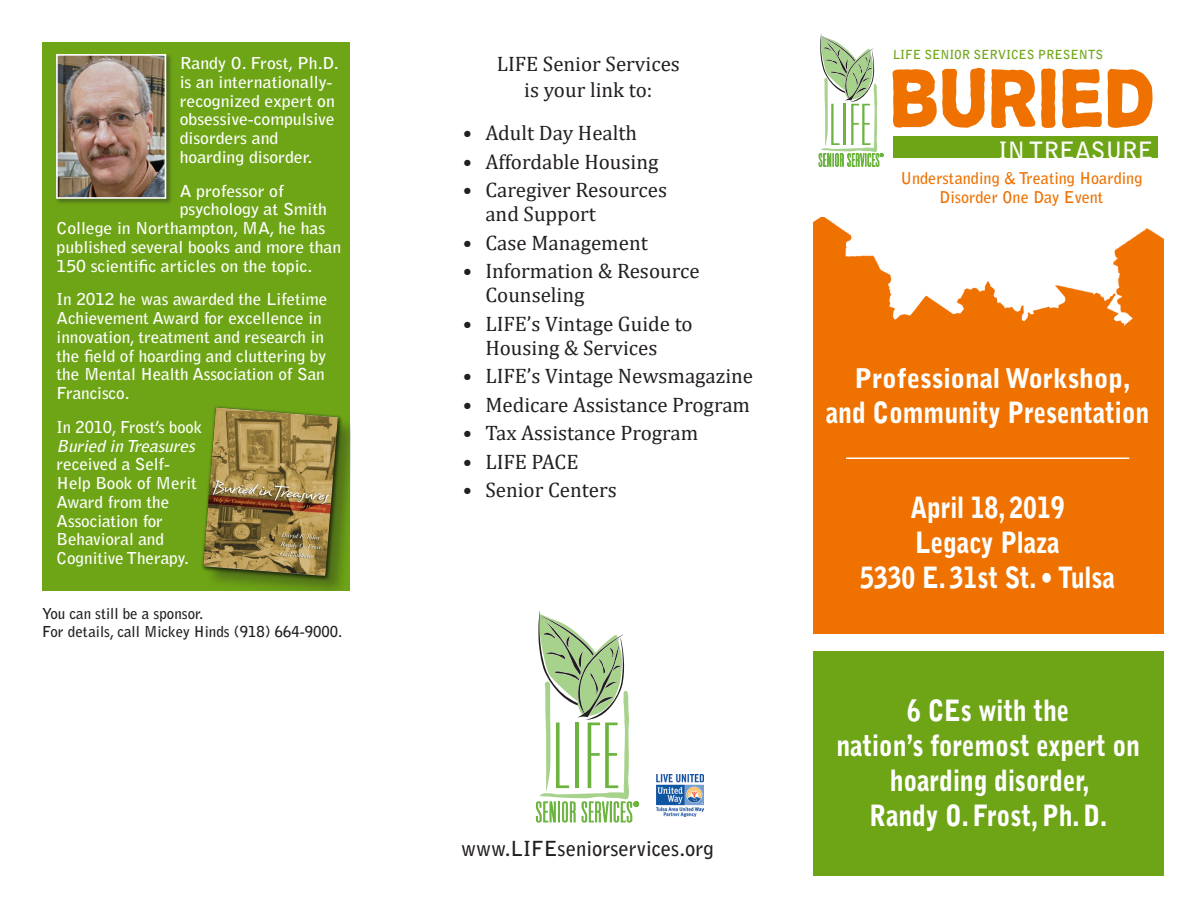
<style>
.page{position:relative;width:1188px;height:918px;background:#fff}
.page>*{position:absolute;margin:0;border:0;box-sizing:border-box;transform-origin:0 0}
.t1{font:73.2px "Propaganda";color:#ef7100;scale:.88 1}
.t2{font:900 29.1px/35px "Bell Gothic Std";letter-spacing:-.005em;color:#fff;text-align:center;scale:.86 1}
.t3{font:900 27px "Bell Gothic Std";letter-spacing:-.005em;color:#fff}
.t4{font:700 23.7px "Bell Gothic Std";color:#fff}
.t5{font:21px/24px "Cambria";color:#231f20}
.t6{font:700 20.7px "Bell Gothic Std";color:#231f20}
.t7{font:700 16.35px/18.8px "Bell Gothic Std";letter-spacing:-.005em;color:#fff;scale:1.09 1}
.t8{font:700 16.35px/18.8px "Bell Gothic Std";letter-spacing:-.005em;color:#fff;scale:1.05 1}
.t9{font:700 16.35px/18.8px "Bell Gothic Std";letter-spacing:-.005em;color:#fff}
.t10{font:700 16.2px/19.4px "Bell Gothic Std";color:#ef7100;text-align:center}
.t11{font:700 15px/18px "Bell Gothic Std";color:#231f20}
.t12{font:700 12.45px "Bell Gothic Std";color:#6ea516}
.s1{font-style:italic}
</style>
<div class="page">
<div style="left:813px;top:652px;width:350px;height:224px;background:#6ea516"></div>
<img style="left:813px;top:217px;width:350px;height:416px">
<hr style="left:846px;top:458px;width:283px;height:1px;background:#fff">
<div style="left:42px;top:42px;width:308px;height:549px;background:#6ea516"></div>
<div style="left:56px;top:54px;width:117px;height:151px;background:#231f20;opacity:.39"></div>
<img style="left:59px;top:57px;width:104px;height:139px">
<div style="left:56px;top:54px;width:110px;height:145px;border:2px solid #fff"></div>
<img style="left:656px;top:774px;width:48px;height:43px">
<img style="left:202px;top:406px;width:149px;height:185px">
<div style="left:894px;top:136px;width:264px;height:22px;background:#6ea516"></div>
<svg style="left:819px;top:33px;width:65px;height:134px"></svg>
<svg style="left:536px;top:611px;width:103px;height:212px"></svg>
<p class="t7" style="left:180px;top:54px;width:147px">Randy O. Frost, Ph.D. is an internationally&shy;recognized expert on obsessive-compulsive disorders and hoarding disorder.</p>
<p class="t7" style="left:180px;top:181px;width:97px">A professor of</p>
<p class="t7" style="left:180px;top:200px;width:137px">psychology at Smith</p>
<p class="t7" style="left:57px;top:219px;width:248px">College in Northampton, MA, he has</p>
<p class="t7" style="left:57px;top:238px;width:263px">published several books and more than</p>
<p class="t7" style="left:57px;top:256px;width:236px">150 scientific articles on the topic.</p>
<p class="t8" style="left:57px;top:290px;width:259px">In 2012 he was awarded the Lifetime<br>Achievement Award for excellence in innovation, treatment and research in the field of hoarding and cluttering by the Mental Health Association of San<br>Francisco.</p>
<p class="t9" style="left:57px;top:418px;width:147px">In 2010, Frost’s book<br><span class="s1">Buried in Treasures </span>received a Self-<br>Help Book of Merit<br>Award from the<br>Association for<br>Behavioral and<br>Cognitive Therapy.</p>
<p class="t11" style="left:42px;top:604px;width:302px">You can still be a sponsor.<br>For details, call Mickey Hinds (918) 664-9000.</p>
<p class="t5" style="left:497px;top:52px;width:185px">LIFE Senior Services</p>
<p class="t5" style="left:524px;top:77px;width:130px">is your link to:</p>
<p class="t5" style="left:463px;top:121px;width:176px">• Adult Day Health</p>
<p class="t5" style="left:463px;top:149px;width:197px">• Affordable Housing</p>
<p class="t5" style="left:485px;top:178px;width:183px;text-indent:-22px">• Caregiver Resources and Support</p>
<p class="t5" style="left:463px;top:230px;width:186px">• Case Management</p>
<p class="t5" style="left:485px;top:259px;width:216px;text-indent:-22px">• Information &amp; Resource<br>Counseling</p>
<p class="t5" style="left:485px;top:311px;width:209px;text-indent:-22px">• LIFE’s Vintage Guide to<br>Housing &amp; Services</p>
<p class="t5" style="left:463px;top:364px;width:292px">• LIFE’s Vintage Newsmagazine</p>
<p class="t5" style="left:463px;top:392px;width:289px">• Medicare Assistance Program</p>
<p class="t5" style="left:463px;top:421px;width:237px">• Tax Assistance Program</p>
<p class="t5" style="left:463px;top:449px;width:117px">• LIFE PACE</p>
<p class="t5" style="left:463px;top:478px;width:155px">• Senior Centers</p>
<p class="t6" style="left:461px;top:836px;width:254px">www.LIFEseniorservices.org</p>
<p class="t12" style="left:893px;top:47px;width:212px">LIFE SENIOR SERVICES PRESENTS</p>
<p class="t1" style="left:889px;top:33px;width:303px">BURIED</p>
<p class="t4" style="left:998px;top:136px;width:156px">IN TREASURE</p>
<p class="t10" style="left:900px;top:168px;width:244px">Understanding &amp; Treating Hoarding<br>Disorder One Day Event</p>
<p class="t3" style="left:855px;top:362px;width:277px">Professional Workshop,</p>
<p class="t2" style="left:826px;top:395px;width:378px">and Community Presentation</p>
<p class="t2" style="left:910px;top:491px;width:181px">April 18, 2019</p>
<p class="t2" style="left:916px;top:526px;width:169px">Legacy Plaza</p>
<p class="t2" style="left:860px;top:561px;width:298px">5330 E. 31st St. • Tulsa</p>
<p class="t2" style="left:836px;top:693px;width:355px">6 CEs with the<br>nation’s foremost expert on hoarding disorder,</p>
<p class="t2" style="left:870px;top:798px;width:278px">Randy O. Frost, Ph. D.</p>
</div>
